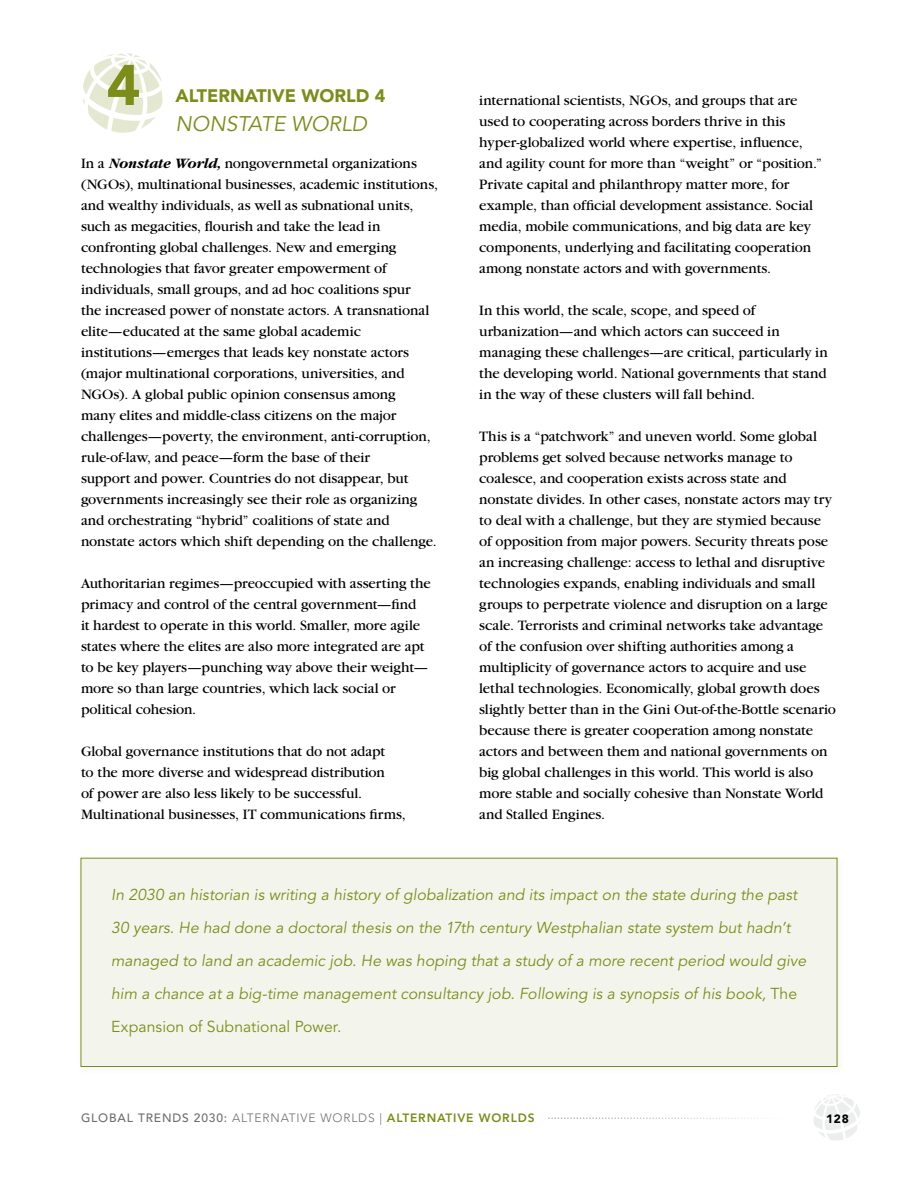
<style>
.page{position:relative;width:918px;height:1188px;background:#fff}
.page>*{position:absolute;margin:0;border:0;box-sizing:border-box;transform-origin:0 0}
.t1{font:900 56.7px "Avenir";color:#7c8d19}
.t2{font:italic 21px "Avenir";color:#7c8d19}
.t3{font:900 18px "Avenir";color:#7c8d19}
.t4{font:italic 15.75px/33px "Avenir";letter-spacing:.005em;color:#7c8d19}
.t5{font:15px/21px "Garamond";letter-spacing:-.005em;color:#000}
.t6{font:300 12px "Avenir";letter-spacing:.07em;color:#6d6e71}
.t7{font:900 12px "Avenir";color:#000}
.s1{font-weight:700;font-style:italic}
.s2{font-style:normal}
.s3{font-weight:500}
.s4{font-weight:800;color:#7c8d19}
</style>
<div class="page">
<svg style="left:814px;top:1094px;width:46px;height:47px"></svg>
<svg style="left:548px;top:1118px;width:213px;height:1px"></svg>
<svg style="left:83px;top:53px;width:80px;height:80px"></svg>
<div style="left:75px;top:852px;width:772px;height:225px;background:#000;opacity:.05"></div>
<div style="left:81px;top:858px;width:756px;height:208px;background:#f3f5ec"></div>
<div style="left:81px;top:858px;width:756px;height:209px;border:1px solid #7c8d19"></div>
<h1 class="t1" style="left:107px;top:51px;width:35px">4</h1>
<p class="t3" style="left:176px;top:85px;width:211px">ALTERNATIVE WORLD 4</p>
<h2 class="t2" style="left:176px;top:111px;width:15px">nonstate</h2>
<h2 class="t2" style="left:291px;top:111px;width:18px">wor</h2>
<h2 class="t2" style="left:341px;top:111px;width:25px">ld</h2>
<p class="t5" style="left:81px;top:153px;width:358px">In a <span class="s1">Nonstate World,</span> nongovernmetal organizations (NGOs), multinational businesses, academic institutions, and wealthy individuals, as well as subnational units, such as megacities, flourish and take the lead in confronting global challenges. New and emerging technologies that favor greater empowerment of individuals, small groups, and ad hoc coalitions spur<br>the increased power of nonstate actors. A transnational elite—educated at the same global academic institutions—emerges that leads key nonstate actors (major multinational corporations, universities, and NGOs). A global public opinion consensus among<br>many elites and middle-class citizens on the major challenges—poverty, the environment, anti-corruption, rule-of-law, and peace—form the base of their<br>support and power. Countries do not disappear, but governments increasingly see their role as organizing and orchestrating “hybrid” coalitions of state and nonstate actors which shift depending on the challenge.</p>
<p class="t5" style="left:81px;top:573px;width:351px">Authoritarian regimes—preoccupied with asserting the primacy and control of the central government—find<br>it hardest to operate in this world. Smaller, more agile states where the elites are also more integrated are apt to be key players—punching way above their weight— more so than large countries, which lack social or political cohesion.</p>
<p class="t5" style="left:81px;top:741px;width:326px">Global governance institutions that do not adapt<br>to the more diverse and widespread distribution<br>of power are also less likely to be successful.<br>Multinational businesses, IT communications firms,</p>
<p class="t5" style="left:479px;top:90px;width:344px">international scientists, NGOs, and groups that are used to cooperating across borders thrive in this hyper-globalized world where expertise, influence, and agility count for more than “weight” or “position.” Private capital and philanthropy matter more, for example, than official development assistance. Social media, mobile communications, and big data are key components, underlying and facilitating cooperation among nonstate actors and with governments.</p>
<p class="t5" style="left:479px;top:300px;width:350px">In this world, the scale, scope, and speed of urbanization—and which actors can succeed in managing these challenges—are critical, particularly in the developing world. National governments that stand in the way of these clusters will fall behind.</p>
<p class="t5" style="left:479px;top:426px;width:358px">This is a “patchwork” and uneven world. Some global problems get solved because networks manage to coalesce, and cooperation exists across state and nonstate divides. In other cases, nonstate actors may try to deal with a challenge, but they are stymied because of opposition from major powers. Security threats pose an increasing challenge: access to lethal and disruptive technologies expands, enabling individuals and small groups to perpetrate violence and disruption on a large scale. Terrorists and criminal networks take advantage of the confusion over shifting authorities among a multiplicity of governance actors to acquire and use lethal technologies. Economically, global growth does slightly better than in the Gini Out-of-the-Bottle scenario because there is greater cooperation among nonstate actors and between them and national governments on big global challenges in this world. This world is also more stable and socially cohesive than Nonstate World and Stalled Engines.</p>
<p class="t4" style="left:111px;top:879px;width:696px">In 2030 an historian is writing a history of globalization and its impact on the state during the past 30 years. He had done a doctoral thesis on the 17th century Westphalian state system but hadn’t managed to land an academic job. He was hoping that a study of a more recent period would give him a chance at a big-time management consultancy job. Following is a synopsis of his book, <span class="s2">The Expansion of Subnational Power.</span></p>
<p class="t6" style="left:81px;top:1111px;width:454px"><span class="s3">GLOBAL TRENDS 2030:</span> ALTERNATIVE WORLDS | <span class="s4">ALTERNATIVE WORLDS</span></p>
<p class="t7" style="left:826px;top:1111px;width:24px">128</p>
</div>
